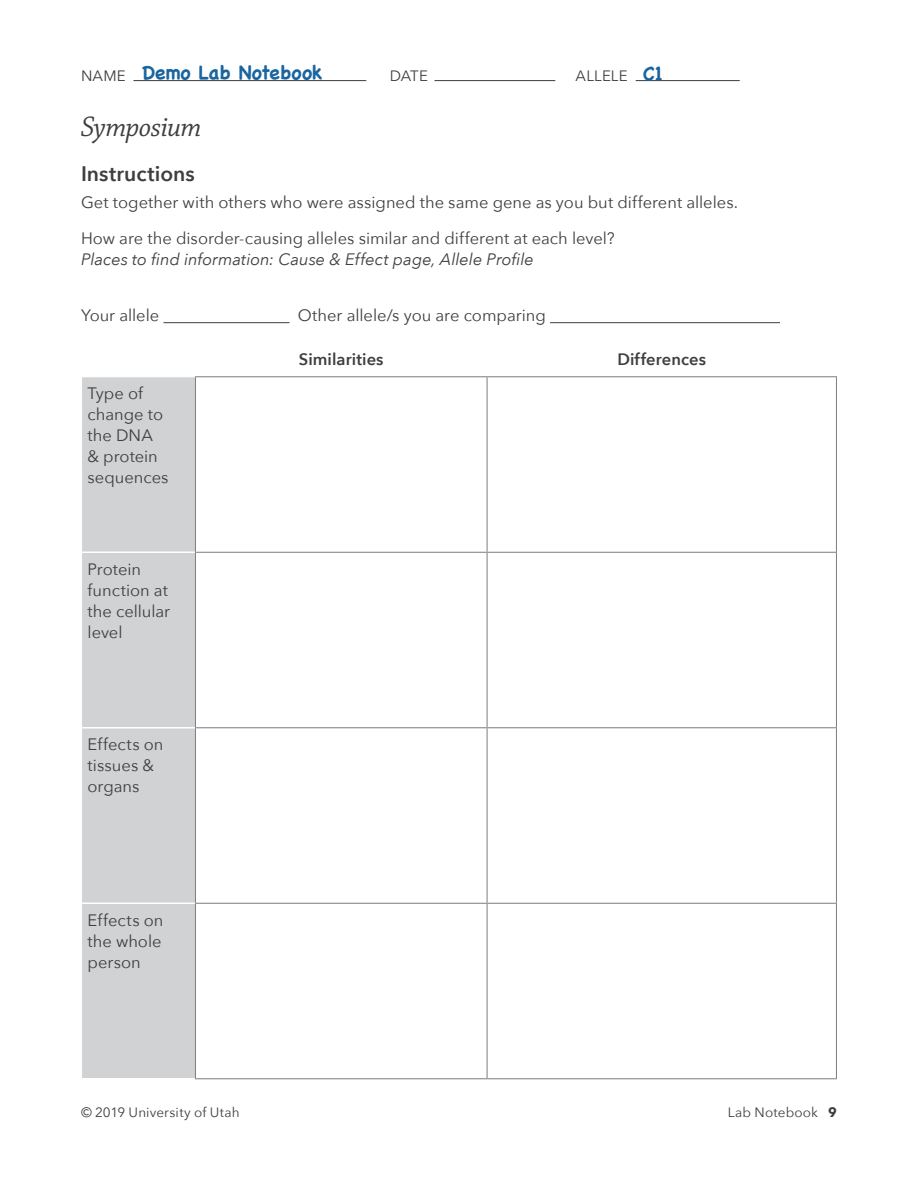
<style>
.page{position:relative;width:918px;height:1188px;background:#fff}
.page>*{position:absolute;margin:0;border:0;box-sizing:border-box;transform-origin:0 0}
.Subtitle{font:30px "Chaparral Pro It Subh";letter-spacing:-.005em;color:#3e3e3f}
.Paragraph_Header{font:600 21px "Avenir Next";letter-spacing:.005em;color:#3e3e3f}
.t1{font:700 19.5px "Chalkboard";color:#1a65a0}
.Body{font:16.5px/21px "Avenir Next";color:#3e3e3f}
.Body-2{font:italic 16.5px "Avenir Next";color:#3e3e3f}
.Body-3{font:600 16.5px "Avenir Next";letter-spacing:.005em;color:#3e3e3f}
.t2{font:15px "Avenir Next";letter-spacing:.01em;color:#3e3e3f}
.t3{font:13.5px "Avenir Next";letter-spacing:.01em;color:#3e3e3f}
.s1{font-weight:700}
</style>
<div class="page">
<hr style="left:134px;top:80px;width:232px;height:1px;background:#3e3e3f">
<hr style="left:435px;top:80px;width:120px;height:1px;background:#3e3e3f">
<hr style="left:636px;top:80px;width:104px;height:1px;background:#3e3e3f">
<hr style="left:163px;top:322px;width:126px;height:1px;background:#3e3e3f">
<hr style="left:550px;top:322px;width:230px;height:1px;background:#3e3e3f">
<div style="left:82px;top:377px;width:113px;height:701px;background:#d1d2d4"></div>
<hr style="left:82px;top:552px;width:113px;height:1px;background:#fff">
<hr style="left:82px;top:727px;width:113px;height:2px;background:#fff">
<hr style="left:82px;top:903px;width:113px;height:1px;background:#fff">
<hr style="left:195px;top:376px;width:292px;height:1px;background:#808285">
<hr style="left:195px;top:377px;width:1px;height:175px;background:#808285">
<hr style="left:487px;top:376px;width:350px;height:1px;background:#808285">
<hr style="left:487px;top:377px;width:1px;height:175px;background:#808285">
<hr style="left:836px;top:377px;width:1px;height:175px;background:#808285">
<hr style="left:195px;top:552px;width:292px;height:1px;background:#808285">
<hr style="left:195px;top:553px;width:1px;height:174px;background:#808285">
<hr style="left:487px;top:552px;width:350px;height:1px;background:#808285">
<hr style="left:487px;top:553px;width:1px;height:174px;background:#808285">
<hr style="left:836px;top:553px;width:1px;height:174px;background:#808285">
<hr style="left:195px;top:727px;width:292px;height:1px;background:#808285">
<hr style="left:195px;top:728px;width:1px;height:175px;background:#808285">
<hr style="left:487px;top:727px;width:350px;height:1px;background:#808285">
<hr style="left:487px;top:728px;width:1px;height:175px;background:#808285">
<hr style="left:836px;top:728px;width:1px;height:175px;background:#808285">
<hr style="left:195px;top:903px;width:292px;height:1px;background:#808285">
<hr style="left:195px;top:904px;width:1px;height:174px;background:#808285">
<hr style="left:487px;top:903px;width:350px;height:1px;background:#808285">
<hr style="left:487px;top:904px;width:1px;height:174px;background:#808285">
<hr style="left:836px;top:904px;width:1px;height:174px;background:#808285">
<hr style="left:195px;top:1078px;width:292px;height:1px;background:#808285">
<hr style="left:487px;top:1078px;width:350px;height:1px;background:#808285">
<p class="t1" style="left:142px;top:60px;width:182px">Demo Lab Notebook</p>
<p class="t1" style="left:643px;top:61px;width:21px">C1</p>
<p class="t2" style="left:81px;top:63px;width:46px">NAME</p>
<p class="t2" style="left:390px;top:63px;width:40px">DATE</p>
<p class="t2" style="left:576px;top:63px;width:53px">ALLELE</p>
<p class="Subtitle" style="left:81px;top:111px;width:122px">Symposium</p>
<p class="Paragraph_Header" style="left:81px;top:156px;width:115px">Instructions</p>
<p class="Body" style="left:81px;top:191px;width:659px">Get together with others who were assigned the same gene as you but different alleles.</p>
<p class="Body" style="left:81px;top:227px;width:535px">How are the disorder-causing alleles similar and different at each level?</p>
<p class="Body-2" style="left:81px;top:245px;width:454px">Places to find information: Cause &amp; Effect page, Allele Profile</p>
<p class="Body" style="left:81px;top:305px;width:80px">Your allele</p>
<p class="Body" style="left:298px;top:305px;width:250px">Other allele/s you are comparing</p>
<p class="Body-3" style="left:299px;top:346px;width:86px">Similarities</p>
<p class="Body-3" style="left:617px;top:346px;width:90px">Differences</p>
<p class="Body" style="left:88px;top:382px;width:83px">Type of change to the DNA &amp; protein sequences</p>
<p class="Body" style="left:88px;top:558px;width:84px">Protein function at the cellular level</p>
<p class="Body" style="left:88px;top:733px;width:77px">Effects on tissues &amp; organs</p>
<p class="Body" style="left:88px;top:909px;width:77px;text-align:justify">Effects on the whole person</p>
<p class="t3" style="left:81px;top:1101px;width:160px">© 2019 University of Utah</p>
<p class="t3" style="left:728px;top:1101px;width:111px">Lab Notebook <span class="s1">9</span></p>
</div>
